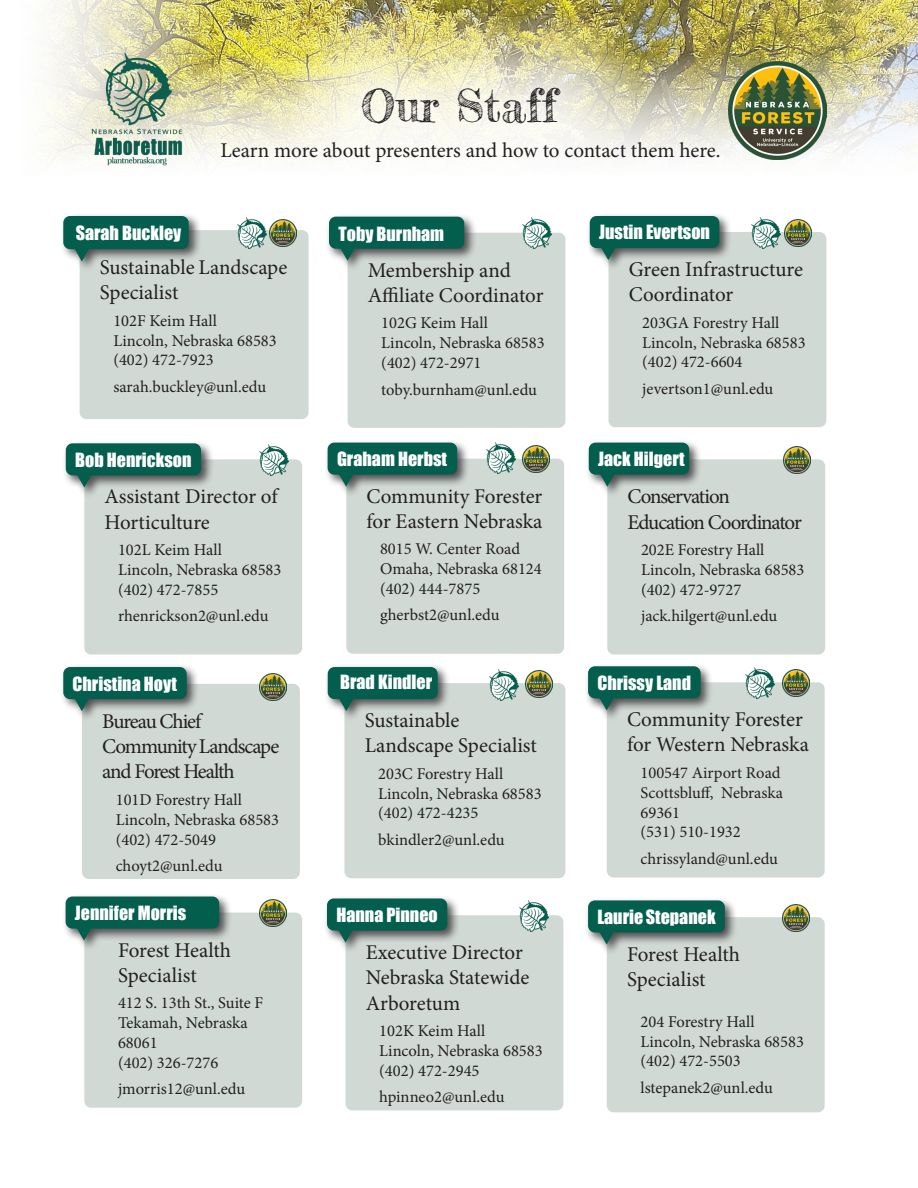
<style>
.page{position:relative;width:918px;height:1188px;background:#fff}
.page>*{position:absolute;margin:0;border:0;box-sizing:border-box;transform-origin:0 0}
.Titles_Condensed{font:45px "Frederickathe Greatest";color:#231f20}
.Talk_List{font:21px/25.2px "Minion Pro";letter-spacing:-.005em;color:#231f20}
.Talk_List-2{font:21px/25.2px "Minion Pro";letter-spacing:-.05em;color:#231f20}
.NEBRASKA_STATEWIDE_A{font:21px "Minion Pro";letter-spacing:-.005em;color:#231f20}
.t1{font:18px "Impact";color:#fff}
.Talk_List-3{font:16.5px/19.8px "Minion Pro";color:#231f20}
</style>
<div class="page">
<img style="left:49px;top:0;width:869px;height:160px">
<div style="left:277px;top:2px;width:368px;height:207px;background:#fff;opacity:.75"></div>
<img style="left:281px;top:7px;width:361px;height:198px">
<div style="left:607px;top:459px;width:218px;height:196px;background:#d1d9d5;border-radius:7px"></div>
<div style="left:585px;top:439px;width:117px;height:60px;background:#231f20;opacity:.75"></div>
<div style="left:589px;top:443px;width:100px;height:32px;background:#035e4d;border-radius:7px"></div>
<svg style="left:600px;top:474px;width:15px;height:13px"></svg>
<img style="left:783px;top:446px;width:27px;height:27px">
<div style="left:344px;top:683px;width:221px;height:195px;background:#d1d9d5;border-radius:7px"></div>
<div style="left:324px;top:664px;width:127px;height:59px;background:#231f20;opacity:.75"></div>
<div style="left:328px;top:667px;width:110px;height:32px;background:#035e4d;border-radius:7px"></div>
<svg style="left:338px;top:699px;width:16px;height:12px"></svg>
<img style="left:525px;top:671px;width:27px;height:27px">
<div style="left:346px;top:459px;width:218px;height:195px;background:#d1d9d5;border-radius:7px"></div>
<div style="left:324px;top:439px;width:146px;height:60px;background:#231f20;opacity:.75"></div>
<div style="left:328px;top:443px;width:129px;height:32px;background:#035e4d;border-radius:7px"></div>
<svg style="left:338px;top:474px;width:16px;height:13px"></svg>
<img style="left:522px;top:445px;width:27px;height:27px">
<div style="left:84px;top:913px;width:218px;height:195px;background:#d1d9d5;border-radius:7px"></div>
<div style="left:62px;top:893px;width:170px;height:59px;background:#231f20;opacity:.75"></div>
<svg style="left:76px;top:929px;width:16px;height:12px"></svg>
<div style="left:66px;top:897px;width:153px;height:32px;background:#035e4d;border-radius:7px"></div>
<img style="left:260px;top:899px;width:27px;height:27px">
<div style="left:607px;top:682px;width:218px;height:196px;background:#d1d9d5;border-radius:7px"></div>
<div style="left:585px;top:663px;width:129px;height:59px;background:#231f20;opacity:.75"></div>
<div style="left:588px;top:666px;width:113px;height:32px;background:#035e4d;border-radius:7px"></div>
<svg style="left:599px;top:698px;width:15px;height:12px"></svg>
<img style="left:783px;top:669px;width:27px;height:27px">
<div style="left:84px;top:459px;width:218px;height:196px;background:#d1d9d5;border-radius:7px"></div>
<div style="left:62px;top:440px;width:152px;height:59px;background:#231f20;opacity:.75"></div>
<div style="left:66px;top:443px;width:135px;height:32px;background:#035e4d;border-radius:7px"></div>
<svg style="left:77px;top:475px;width:15px;height:12px"></svg>
<img style="left:259px;top:445px;width:29px;height:31px">
<div style="left:608px;top:232px;width:218px;height:195px;background:#d1d9d5;border-radius:7px"></div>
<div style="left:586px;top:213px;width:146px;height:59px;background:#231f20;opacity:.75"></div>
<div style="left:590px;top:216px;width:129px;height:32px;background:#035e4d;border-radius:7px"></div>
<svg style="left:601px;top:248px;width:15px;height:12px"></svg>
<img style="left:784px;top:219px;width:27px;height:27px">
<img style="left:752px;top:217px;width:29px;height:31px">
<div style="left:82px;top:684px;width:218px;height:195px;background:#d1d9d5;border-radius:7px"></div>
<div style="left:60px;top:664px;width:140px;height:59px;background:#231f20;opacity:.75"></div>
<div style="left:63px;top:667px;width:124px;height:32px;background:#035e4d;border-radius:7px"></div>
<svg style="left:74px;top:699px;width:16px;height:12px"></svg>
<img style="left:729px;top:62px;width:97px;height:97px">
<div style="left:80px;top:230px;width:229px;height:189px;background:#d1d9d5;border-radius:7px"></div>
<div style="left:60px;top:213px;width:142px;height:60px;background:#231f20;opacity:.75"></div>
<div style="left:63px;top:216px;width:126px;height:33px;background:#035e4d;border-radius:7px"></div>
<svg style="left:74px;top:249px;width:16px;height:13px"></svg>
<img style="left:270px;top:220px;width:27px;height:27px">
<img style="left:237px;top:218px;width:30px;height:31px">
<div style="left:607px;top:917px;width:218px;height:195px;background:#d1d9d5;border-radius:7px"></div>
<div style="left:585px;top:897px;width:153px;height:59px;background:#231f20;opacity:.75"></div>
<div style="left:588px;top:900px;width:137px;height:33px;background:#035e4d;border-radius:7px"></div>
<svg style="left:599px;top:932px;width:15px;height:13px"></svg>
<img style="left:782px;top:904px;width:27px;height:27px">
<div style="left:346px;top:915px;width:217px;height:195px;background:#d1d9d5;border-radius:7px"></div>
<div style="left:324px;top:895px;width:136px;height:59px;background:#231f20;opacity:.75"></div>
<div style="left:327px;top:898px;width:120px;height:33px;background:#035e4d;border-radius:7px"></div>
<svg style="left:338px;top:930px;width:15px;height:13px"></svg>
<img style="left:520px;top:900px;width:29px;height:31px">
<img style="left:489px;top:669px;width:29px;height:31px">
<img style="left:259px;top:674px;width:27px;height:26px">
<img style="left:83px;top:51px;width:100px;height:115px">
<img style="left:746px;top:668px;width:29px;height:31px">
<img style="left:486px;top:443px;width:30px;height:31px">
<div style="left:348px;top:233px;width:217px;height:195px;background:#d1d9d5;border-radius:7px"></div>
<div style="left:326px;top:213px;width:151px;height:60px;background:#231f20;opacity:.75"></div>
<div style="left:329px;top:217px;width:135px;height:32px;background:#035e4d;border-radius:7px"></div>
<svg style="left:340px;top:248px;width:15px;height:13px"></svg>
<img style="left:522px;top:218px;width:30px;height:31px">
<p class="t1" style="left:76px;top:219px;width:107px">Sarah Buckley</p>
<p class="Titles_Condensed" style="left:361px;top:78px;width:198px">Our Staff</p>
<p class="NEBRASKA_STATEWIDE_A" style="left:220px;top:137px;width:502px">Learn more about presenters and how to contact them here.</p>
<p class="t1" style="left:339px;top:220px;width:107px">Toby Burnham</p>
<p class="t1" style="left:599px;top:218px;width:112px">Justin Evertson</p>
<p class="Talk_List" style="left:100px;top:255px;width:189px">Sustainable Landscape<br>Specialist</p>
<p class="Talk_List-3" style="left:113px;top:311px;width:165px">102F Keim Hall<br>Lincoln, Nebraska 68583 (402) 472-7923</p>
<p class="Talk_List-3" style="left:113px;top:377px;width:154px">sarah.buckley@unl.edu</p>
<p class="t1" style="left:75px;top:446px;width:118px">Bob Henrickson</p>
<p class="Talk_List" style="left:105px;top:484px;width:175px">Assistant Director of<br>Horticulture</p>
<p class="Talk_List-3" style="left:118px;top:540px;width:165px">102L Keim Hall<br>Lincoln, Nebraska 68583 (402) 472-7855</p>
<p class="Talk_List-3" style="left:118px;top:606px;width:152px">rhenrickson2@unl.edu</p>
<p class="t1" style="left:73px;top:670px;width:106px">Christina Hoyt</p>
<p class="Talk_List-2" style="left:102px;top:709px;width:179px">Bureau Chief<br>Community Landscape and Forest Health</p>
<p class="Talk_List-3" style="left:116px;top:790px;width:165px">101D Forestry Hall<br>Lincoln, Nebraska 68583 (402) 472-5049</p>
<p class="Talk_List-3" style="left:116px;top:856px;width:108px">choyt2@unl.edu</p>
<p class="t1" style="left:75px;top:899px;width:113px">Jennifer Morris</p>
<p class="Talk_List" style="left:118px;top:937px;width:115px">Forest Health<br>Specialist</p>
<p class="Talk_List-3" style="left:118px;top:993px;width:147px">412 S. 13th St., Suite F<br>Tekamah, Nebraska<br>68061<br>(402) 326-7276</p>
<p class="Talk_List-3" style="left:118px;top:1079px;width:129px">jmorris12@unl.edu</p>
<p class="Talk_List" style="left:368px;top:257px;width:177px">Membership and<br>Affiliate Coordinator</p>
<p class="Talk_List-3" style="left:381px;top:313px;width:165px">102G Keim Hall<br>Lincoln, Nebraska 68583 (402) 472-2971</p>
<p class="Talk_List-3" style="left:381px;top:379px;width:157px">toby.burnham@unl.edu</p>
<p class="t1" style="left:337px;top:445px;width:111px">Graham Herbst</p>
<p class="Talk_List" style="left:367px;top:483px;width:177px">Community Forester for Eastern Nebraska</p>
<p class="Talk_List-3" style="left:380px;top:539px;width:163px">8015 W. Center Road<br>Omaha, Nebraska 68124 (402) 444-7875</p>
<p class="Talk_List-3" style="left:380px;top:605px;width:121px">gherbst2@unl.edu</p>
<p class="t1" style="left:340px;top:668px;width:93px">Brad Kindler</p>
<p class="Talk_List" style="left:365px;top:708px;width:174px">Sustainable<br>Landscape Specialist</p>
<p class="Talk_List-3" style="left:378px;top:764px;width:165px">203C Forestry Hall<br>Lincoln, Nebraska 68583 (402) 472-4235</p>
<p class="Talk_List-3" style="left:378px;top:830px;width:128px">bkindler2@unl.edu</p>
<p class="t1" style="left:336px;top:901px;width:103px">Hanna Pinneo</p>
<p class="Talk_List" style="left:366px;top:940px;width:165px">Executive Director<br>Nebraska Statewide<br>Arboretum</p>
<p class="Talk_List-3" style="left:379px;top:1021px;width:165px">102K Keim Hall<br>Lincoln, Nebraska 68583 (402) 472-2945</p>
<p class="Talk_List-3" style="left:379px;top:1087px;width:127px">hpinneo2@unl.edu</p>
<p class="Talk_List" style="left:629px;top:257px;width:176px">Green Infrastructure<br>Coordinator</p>
<p class="Talk_List-3" style="left:642px;top:313px;width:165px">203GA Forestry Hall<br>Lincoln, Nebraska 68583 (402) 472-6604</p>
<p class="Talk_List-3" style="left:642px;top:379px;width:133px">jevertson1@unl.edu</p>
<p class="t1" style="left:598px;top:445px;width:88px">Jack Hilgert</p>
<p class="Talk_List-2" style="left:628px;top:484px;width:176px">Conservation<br>Education Coordinator</p>
<p class="Talk_List-3" style="left:641px;top:540px;width:165px">202E Forestry Hall<br>Lincoln, Nebraska 68583 (402) 472-9727</p>
<p class="Talk_List-3" style="left:641px;top:606px;width:138px">jack.hilgert@unl.edu</p>
<p class="t1" style="left:597px;top:669px;width:95px">Chrissy Land</p>
<p class="Talk_List" style="left:627px;top:707px;width:183px">Community Forester for Western Nebraska</p>
<p class="Talk_List-3" style="left:641px;top:763px;width:144px">100547 Airport Road<br>Scottsbluff, Nebraska<br>69361<br>(531) 510-1932</p>
<p class="Talk_List-3" style="left:641px;top:849px;width:139px">chrissyland@unl.edu</p>
<p class="t1" style="left:597px;top:903px;width:120px">Laurie Stepanek</p>
<p class="Talk_List" style="left:627px;top:942px;width:115px">Forest Health<br>Specialist</p>
<p class="Talk_List-3" style="left:641px;top:1012px;width:165px">204 Forestry Hall<br>Lincoln, Nebraska 68583 (402) 472-5503</p>
<p class="Talk_List-3" style="left:641px;top:1078px;width:134px">lstepanek2@unl.edu</p>
</div>
